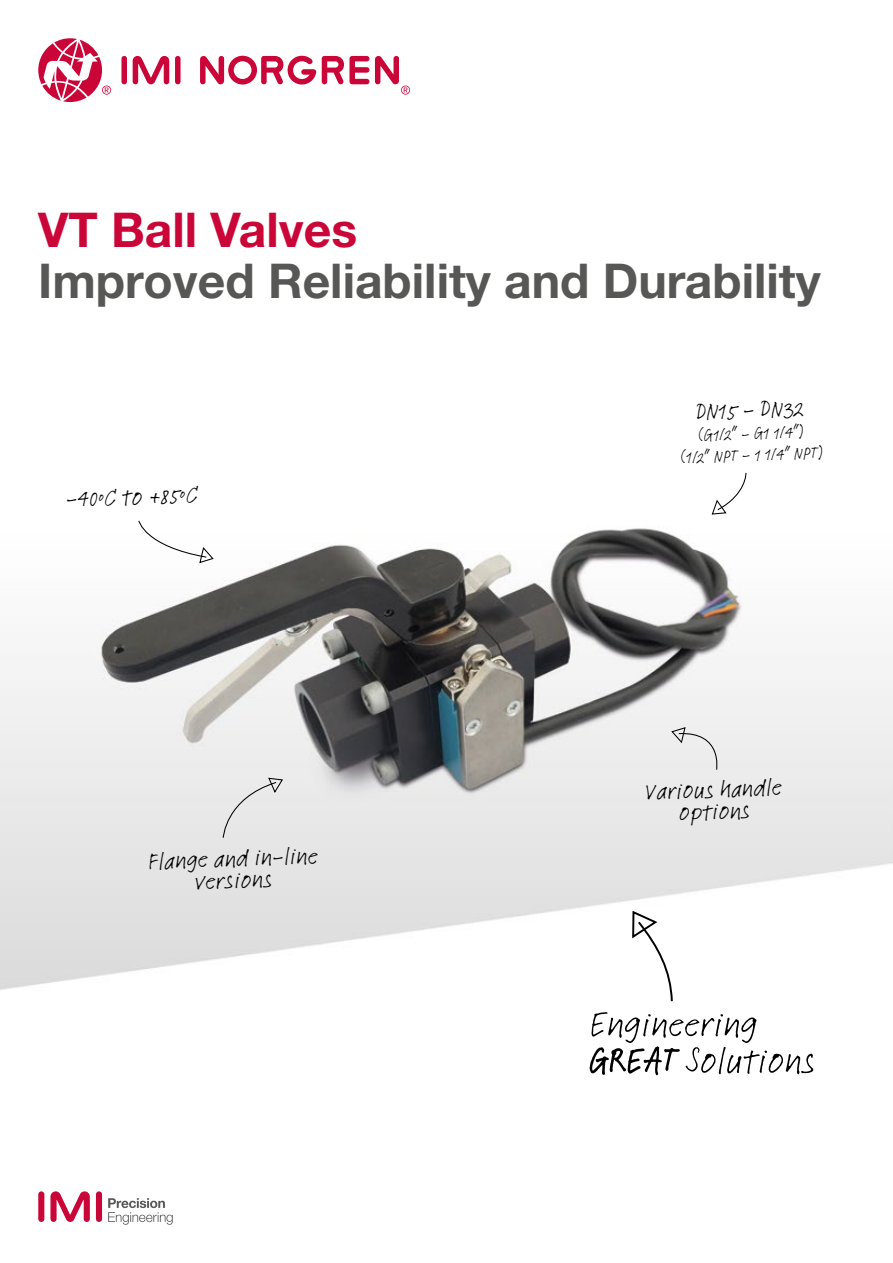
<style>
.page{position:relative;width:893px;height:1263px;background:#fff}
.page>*{position:absolute;margin:0;border:0;box-sizing:border-box;transform-origin:0 0}
.t1{font:700 48px "Helvetica Neue LTW1 G";color:#575756}
.t2{font:700 48px "Helvetica Neue LTW1 G";color:#ca0538}
.t3{font:24.75px/21.8px "Feltpen LTCE";color:#000;text-align:center}
.t4{font:18px/21.6px "Feltpen LTCE";color:#000;text-align:center}
.s1{font-size:18px}
</style>
<div class="page">
<img style="left:0;top:55px;width:893px;height:1167px">
<div style="left:121px;top:56px;width:6px;height:28px;background:#ca0538;border-radius:3px"></div>
<div style="left:175px;top:56px;width:6px;height:28px;background:#ca0538;border-radius:3px"></div>
<svg style="left:133px;top:56px;width:36px;height:28px"></svg>
<svg style="left:375px;top:56px;width:35px;height:39px"></svg>
<svg style="left:200px;top:55px;width:116px;height:31px"></svg>
<svg style="left:322px;top:56px;width:47px;height:29px"></svg>
<svg style="left:38px;top:38px;width:73px;height:64px"></svg>
<div style="left:96px;top:1191px;width:6px;height:31px;background:#ca0538;border-radius:3px"></div>
<div style="left:38px;top:1191px;width:6px;height:31px;background:#ca0538;border-radius:3px"></div>
<svg style="left:50px;top:1191px;width:40px;height:31px"></svg>
<svg style="left:108px;top:1198px;width:65px;height:27px"></svg>
<svg style="left:590px;top:1012px;width:223px;height:63px"></svg>
<svg style="left:631px;top:909px;width:43px;height:94px"></svg>
<div style="left:222px;top:777px;width:62px;height:62px;background:#e8e8e8"></div>
<svg style="left:711px;top:472px;width:36px;height:43px"></svg>
<svg style="left:670px;top:726px;width:53px;height:45px;background:#e2e2e2"></svg>
<svg style="left:138px;top:520px;width:77px;height:44px"></svg>
<h1 class="t2" style="left:38px;top:200px;width:320px">VT Ball Valves</h1>
<h1 class="t1" style="left:38px;top:251px;width:784px">Improved Reliability and Durability</h1>
<p class="t3" style="left:65px;top:488px;width:133px;rotate:-2deg">-40<span class="s1">º</span>C to +85<span class="s1">º</span>C</p>
<p class="t3" style="left:148px;top:850px;width:171px;rotate:-2deg">Flange and in-line versions</p>
<p class="t3" style="left:695px;top:401px;width:110px;rotate:-2deg">DN15 - DN32</p>
<p class="t4" style="left:679px;top:425px;width:144px;rotate:-2deg">(G1/2” - G1 1/4”)<br>(1/2” NPT - 1 1/4” NPT)</p>
<p class="t3" style="left:645px;top:781px;width:138px;rotate:-2deg">Various handle options</p>
</div>
